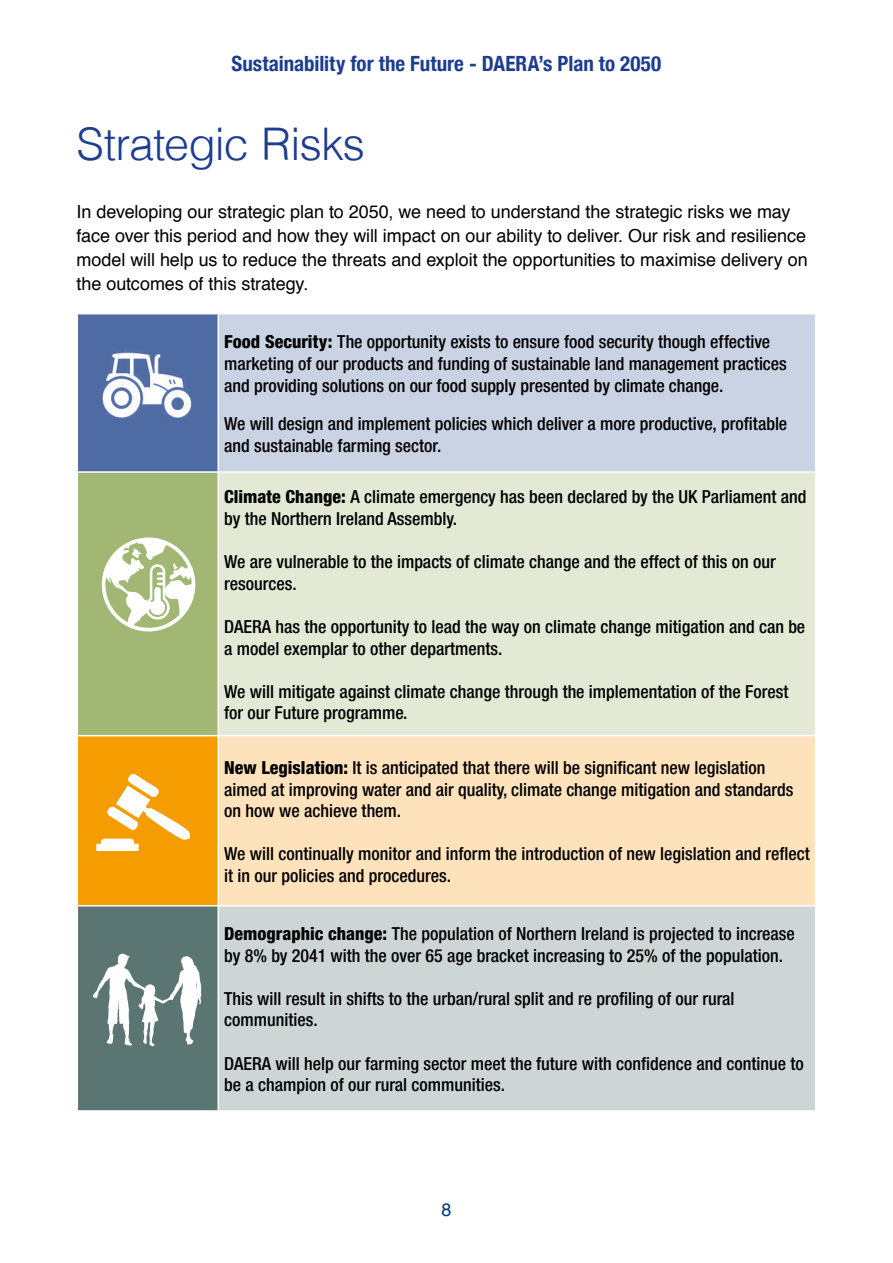
<style>
.page{position:relative;width:893px;height:1263px;background:#fff}
.page>*{position:absolute;margin:0;border:0;box-sizing:border-box;transform-origin:0 0}
._0_1_Chapter_Header{font:300 45px "Helvetica";letter-spacing:-.025em;color:#1d3d91}
.t1{font:700 condensed 21px "Helvetica Neue";color:#1d3d91}
._0_2_Body_Text{font:500 condensed 18px/21.6px "Helvetica Neue";color:#000}
._0_2_Body_Text-2{font:18px/24px "Helvetica";letter-spacing:-.005em;color:#000}
.t2{font:18px "Helvetica";color:#003a78}
.s1{font-weight:800}
</style>
<div class="page">
<div style="left:77px;top:314px;width:141px;height:158px;background:#4f6ba3"></div>
<div style="left:218px;top:314px;width:598px;height:158px;background:#cad3e3"></div>
<div style="left:77px;top:472px;width:141px;height:264px;background:#a2b774"></div>
<div style="left:218px;top:472px;width:598px;height:264px;background:#e3e9d5"></div>
<div style="left:77px;top:736px;width:141px;height:170px;background:#f59c00"></div>
<div style="left:218px;top:736px;width:598px;height:170px;background:#fee2bb"></div>
<div style="left:77px;top:906px;width:141px;height:205px;background:#5b7572"></div>
<div style="left:218px;top:906px;width:598px;height:205px;background:#ced6d5"></div>
<hr style="left:77px;top:314px;width:1px;height:157px;background:#fff">
<hr style="left:218px;top:314px;width:1px;height:157px;background:#fff">
<hr style="left:815px;top:314px;width:1px;height:157px;background:#fff">
<hr style="left:77px;top:471px;width:141px;height:2px;background:#fff">
<hr style="left:77px;top:473px;width:1px;height:262px;background:#fff">
<hr style="left:218px;top:471px;width:598px;height:2px;background:#fff">
<hr style="left:218px;top:473px;width:1px;height:262px;background:#fff">
<hr style="left:815px;top:473px;width:1px;height:262px;background:#fff">
<hr style="left:77px;top:735px;width:141px;height:1px;background:#fff">
<hr style="left:77px;top:736px;width:1px;height:169px;background:#fff">
<hr style="left:218px;top:735px;width:598px;height:1px;background:#fff">
<hr style="left:218px;top:736px;width:1px;height:169px;background:#fff">
<hr style="left:815px;top:736px;width:1px;height:169px;background:#fff">
<hr style="left:77px;top:905px;width:141px;height:1px;background:#fff">
<hr style="left:77px;top:906px;width:1px;height:204px;background:#fff">
<hr style="left:218px;top:905px;width:598px;height:1px;background:#fff">
<hr style="left:218px;top:906px;width:1px;height:204px;background:#fff">
<hr style="left:815px;top:906px;width:1px;height:204px;background:#fff">
<hr style="left:77px;top:1110px;width:141px;height:2px;background:#fff">
<hr style="left:218px;top:1110px;width:598px;height:2px;background:#fff">
<svg style="left:96px;top:774px;width:94px;height:77px"></svg>
<svg style="left:102px;top:537px;width:93px;height:94px"></svg>
<svg style="left:93px;top:953px;width:108px;height:93px"></svg>
<img style="left:102px;top:352px;width:90px;height:66px">
<p class="t1" style="left:232px;top:46px;width:431px">Sustainability for the Future - DAERA’s Plan to 2050</p>
<p class="_0_1_Chapter_Header" style="left:77px;top:106px;width:290px">Strategic Risks</p>
<p class="_0_2_Body_Text-2" style="left:77px;top:199px;width:733px">In developing our strategic plan to 2050, we need to understand the strategic risks we may face over this period and how they will impact on our ability to deliver. Our risk and resilience model will help us to reduce the threats and exploit the opportunities to maximise delivery on the outcomes of this strategy.</p>
<p class="_0_2_Body_Text" style="left:224px;top:331px;width:564px"><span class="s1">Food Security:</span> The opportunity exists to ensure food security though effective marketing of our products and funding of sustainable land management practices and providing solutions on our food supply presented by climate change.</p>
<p class="_0_2_Body_Text" style="left:224px;top:413px;width:564px">We will design and implement policies which deliver a more productive, profitable and sustainable farming sector.</p>
<p class="_0_2_Body_Text" style="left:224px;top:486px;width:584px"><span class="s1">Climate Change:</span> A climate emergency has been declared by the UK Parliament and by the Northern Ireland Assembly.</p>
<p class="_0_2_Body_Text" style="left:224px;top:551px;width:553px">We are vulnerable to the impacts of climate change and the effect of this on our resources.</p>
<p class="_0_2_Body_Text" style="left:224px;top:616px;width:582px">DAERA has the opportunity to lead the way on climate change mitigation and can be a model exemplar to other departments.</p>
<p class="_0_2_Body_Text" style="left:224px;top:681px;width:566px;line-height:21px">We will mitigate against climate change through the implementation of the Forest for our Future programme.</p>
<p class="_0_2_Body_Text" style="left:224px;top:756px;width:571px"><span class="s1">New Legislation:</span> It is anticipated that there will be significant new legislation aimed at improving water and air quality, climate change mitigation and standards on how we achieve them.</p>
<p class="_0_2_Body_Text" style="left:224px;top:843px;width:587px">We will continually monitor and inform the introduction of new legislation and reflect it in our policies and procedures.</p>
<p class="_0_2_Body_Text" style="left:224px;top:923px;width:572px"><span class="s1">Demographic change:</span> The population of Northern Ireland is projected to increase by 8% by 2041 with the over 65 age bracket increasing to 25% of the population.</p>
<p class="_0_2_Body_Text" style="left:224px;top:987px;width:512px">This will result in shifts to the urban/rural split and re profiling of our rural</p>
<p class="_0_2_Body_Text" style="left:224px;top:1009px;width:95px">communities.</p>
<p class="_0_2_Body_Text" style="left:224px;top:1052px;width:581px">DAERA will help our farming sector meet the future with confidence and continue to be a champion of our rural communities.</p>
<p class="t2" style="left:441px;top:1194px;width:12px">8</p>
</div>
